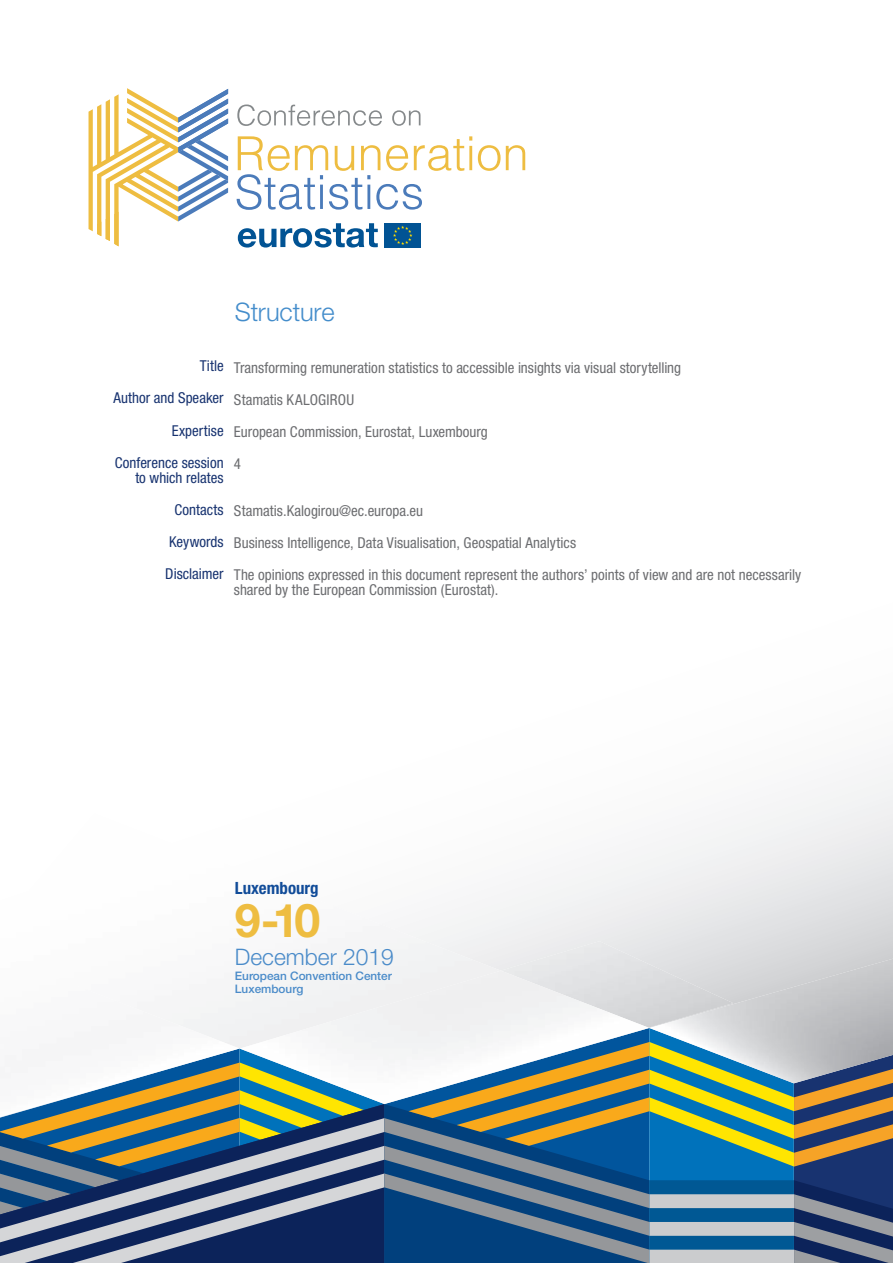
<style>
.page{position:relative;width:893px;height:1263px;background:#fff}
.page>*{position:absolute;margin:0;border:0;box-sizing:border-box;transform-origin:0 0}
.t1{font:700 46.5px "Helvetica Neue LT Std";color:#eebd41}
.t2{font:300 25.5px "Helvetica Neue LT Std";letter-spacing:-.005em;color:#448dcb}
.t3{font:300 22.8px "Helvetica Neue LT Std";color:#4a8bc9}
.t4{font:700 condensed 16.95px "Helvetica Neue LT Std";color:#114c99}
.t5{font:condensed 15px/32px "Helvetica Neue LT Std";color:#6c6d70}
.t6{font:condensed 15px/32px "Helvetica Neue LT Std";color:#183370;text-align:right}
.t7{font:500 11.7px/12.5px "Helvetica Neue LT Std";color:#4a8bc9}
</style>
<div class="page">
<svg style="left:649px;top:772px;width:244px;height:187px"></svg>
<svg style="left:0;top:1083px;width:893px;height:180px;background:#506d81"></svg>
<img style="left:0;top:1048px;width:240px;height:70px">
<img style="left:733px;top:959px;width:160px;height:124px">
<img style="left:794px;top:1055px;width:99px;height:28px">
<img style="left:240px;top:941px;width:493px;height:150px">
<img style="left:240px;top:971px;width:408px;height:133px">
<img style="left:352px;top:1091px;width:32px;height:13px">
<svg style="left:238px;top:223px;width:140px;height:25px"></svg>
<div style="left:384px;top:223px;width:37px;height:25px;background:#015394"></div>
<svg style="left:393px;top:226px;width:19px;height:19px"></svg>
<svg style="left:478px;top:145px;width:47px;height:26px"></svg>
<svg style="left:237px;top:136px;width:235px;height:74px"></svg>
<svg style="left:237px;top:104px;width:145px;height:22px"></svg>
<svg style="left:392px;top:110px;width:28px;height:16px"></svg>
<svg style="left:89px;top:88px;width:139px;height:158px"></svg>
<h2 class="t2" style="left:235px;top:296px;width:101px">Structure</h2>
<p class="t6" style="left:113px;top:350px;width:112px">Title<br>Author and Speaker<br>Expertise<br>Conference session</p>
<p class="t6" style="left:135px;top:461px;width:90px">to which relates<br>Contacts<br>Keywords<br>Disclaimer</p>
<p class="t5" style="left:234px;top:352px;width:449px">Transforming remuneration statistics to accessible insights via visual storytelling Stamatis KALOGIROU<br>European Commission, Eurostat, Luxembourg<br>4</p>
<p class="t5" style="left:234px;top:495px;width:569px">Stamatis.Kalogirou@ec.europa.eu<br>Business Intelligence, Data Visualisation, Geospatial Analytics<br>The opinions expressed in this document represent the authors’ points of view and are not necessarily</p>
<p class="t5" style="left:234px;top:574px;width:266px">shared by the European Commission (Eurostat).</p>
<p class="t4" style="left:235px;top:878px;width:85px">Luxembourg</p>
<h1 class="t1" style="left:235px;top:892px;width:87px">9-10</h1>
<h3 class="t3" style="left:235px;top:942px;width:161px">December 2019</h3>
<p class="t7" style="left:235px;top:969px;width:158px">European Convention Center<br>Luxembourg</p>
</div>
